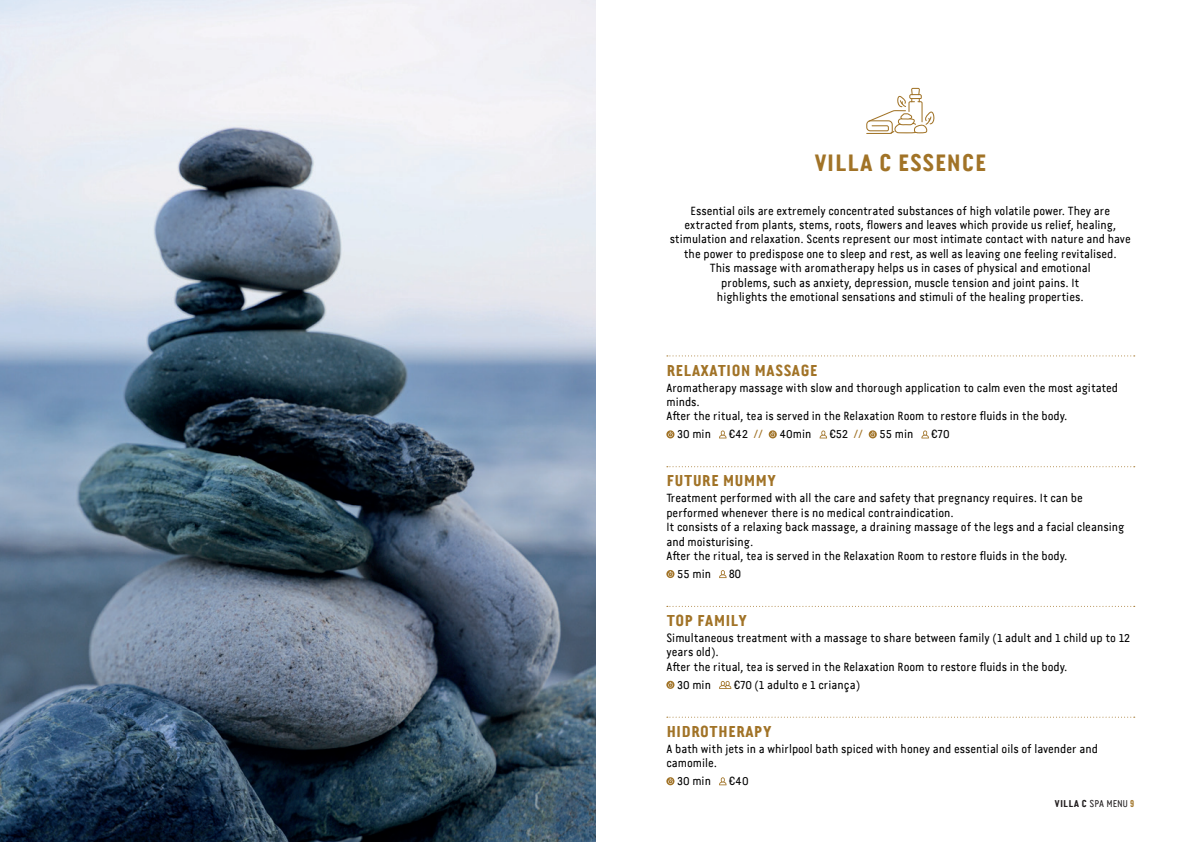
<style>
.page{position:relative;width:1191px;height:842px;background:#fff}
.page>*{position:absolute;margin:0;border:0;box-sizing:border-box;transform-origin:0 0}
.t1{font:24px "Van Condensed LF Bold";color:#a17327}
.t2{font:16px "Van Condensed LF Bold";color:#a17327}
.t3{font:12px/14.4px "Van Condensed LF Regular";color:#000001}
.t4{font:300 11px "Cocogoose Condensed";color:#000001}
.t5{font:10px "Van Condensed LF Regular";color:#231f20}
.s1{font-family:"Cocogoose Condensed";font-weight:300;font-size:11px}
.s2{color:#a17327}
.s3{font-family:"Van Condensed LF Bold"}
.s4{font-family:"BERNIER Distressed";color:#a2762b}
</style>
<div class="page">
<svg style="left:667px;top:355px;width:467px;height:1px"></svg>
<svg style="left:666px;top:430px;width:8px;height:8px"></svg>
<svg style="left:668px;top:432px;width:5px;height:5px"></svg>
<svg style="left:719px;top:430px;width:7px;height:8px"></svg>
<svg style="left:768px;top:430px;width:9px;height:8px"></svg>
<svg style="left:770px;top:432px;width:5px;height:5px"></svg>
<svg style="left:819px;top:430px;width:8px;height:8px"></svg>
<svg style="left:868px;top:430px;width:8px;height:8px"></svg>
<svg style="left:870px;top:432px;width:5px;height:5px"></svg>
<svg style="left:921px;top:430px;width:8px;height:8px"></svg>
<svg style="left:667px;top:466px;width:467px;height:1px"></svg>
<svg style="left:666px;top:570px;width:8px;height:8px"></svg>
<svg style="left:668px;top:571px;width:5px;height:6px"></svg>
<svg style="left:719px;top:570px;width:7px;height:8px"></svg>
<svg style="left:667px;top:606px;width:467px;height:1px"></svg>
<svg style="left:666px;top:681px;width:8px;height:8px"></svg>
<svg style="left:668px;top:682px;width:5px;height:5px"></svg>
<svg style="left:719px;top:681px;width:12px;height:8px"></svg>
<svg style="left:667px;top:717px;width:467px;height:1px"></svg>
<svg style="left:666px;top:777px;width:8px;height:8px"></svg>
<svg style="left:668px;top:778px;width:5px;height:6px"></svg>
<svg style="left:719px;top:777px;width:7px;height:8px"></svg>
<svg style="left:866px;top:88px;width:68px;height:46px"></svg>
<img style="left:0;top:0;width:595px;height:842px">
<h1 class="t1" style="left:814px;top:148px;width:174px">VILLA C ESSENCE</h1>
<p class="t3" style="left:670px;top:203px;width:462px;text-align:center">Essential oils are extremely concentrated substances of high volatile power. They are extracted from plants, stems, roots, flowers and leaves which provide us relief, healing, stimulation and relaxation. Scents represent our most intimate contact with nature and have the power to predispose one to sleep and rest, as well as leaving one feeling revitalised.<br>This massage with aromatherapy helps us in cases of physical and emotional<br>problems, such as anxiety, depression, muscle tension and joint pains. It<br>highlights the emotional sensations and stimuli of the healing properties.</p>
<h2 class="t2" style="left:666px;top:360px;width:153px">RELAXATION MASSAGE</h2>
<p class="t3" style="left:666px;top:380px;width:453px">Aromatherapy massage with slow and thorough application to calm even the most agitated minds.<br>After the ritual, tea is served in the Relaxation Room to restore fluids in the body.</p>
<p class="t3" style="left:677px;top:427px;width:35px">30 min</p>
<p class="t3" style="left:729px;top:427px;width:36px"><span class="s1">€</span>42 <span class="s2">//</span></p>
<p class="t3" style="left:779px;top:427px;width:34px">40min</p>
<p class="t3" style="left:829px;top:427px;width:35px"><span class="s1">€</span>52 <span class="s2">//</span></p>
<p class="t3" style="left:879px;top:427px;width:35px">55 min</p>
<p class="t3" style="left:931px;top:427px;width:20px"><span class="s1">€</span>70</p>
<h2 class="t2" style="left:666px;top:471px;width:111px">FUTURE MUMMY</h2>
<p class="t3" style="left:666px;top:491px;width:459px">Treatment performed with all the care and safety that pregnancy requires. It can be performed whenever there is no medical contraindication.<br>It consists of a relaxing back massage, a draining massage of the legs and a facial cleansing and moisturising.<br>After the ritual, tea is served in the Relaxation Room to restore fluids in the body.</p>
<p class="t3" style="left:677px;top:567px;width:35px">55 min</p>
<p class="t4" style="left:729px;top:567px;width:13px">80</p>
<h2 class="t2" style="left:666px;top:610px;width:82px">TOP FAMILY</h2>
<p class="t3" style="left:666px;top:631px;width:465px">Simultaneous treatment with a massage to share between family (1 adult and 1 child up to 12 years old).<br>After the ritual, tea is served in the Relaxation Room to restore fluids in the body.</p>
<p class="t3" style="left:677px;top:677px;width:35px">30 min</p>
<p class="t3" style="left:734px;top:677px;width:128px"><span class="s1">€</span>70 (1 adulto e 1 criança)</p>
<h2 class="t2" style="left:666px;top:721px;width:107px">HIDROTHERAPY</h2>
<p class="t3" style="left:666px;top:741px;width:433px">A bath with jets in a whirlpool bath spiced with honey and essential oils of lavender and camomile.</p>
<p class="t3" style="left:677px;top:774px;width:35px">30 min</p>
<p class="t3" style="left:729px;top:774px;width:21px"><span class="s1">€</span>40</p>
<p class="t5" style="left:1054px;top:797px;width:81px"><span class="s3">VILLA C</span> SPA MENU <span class="s4">9</span></p>
</div>
